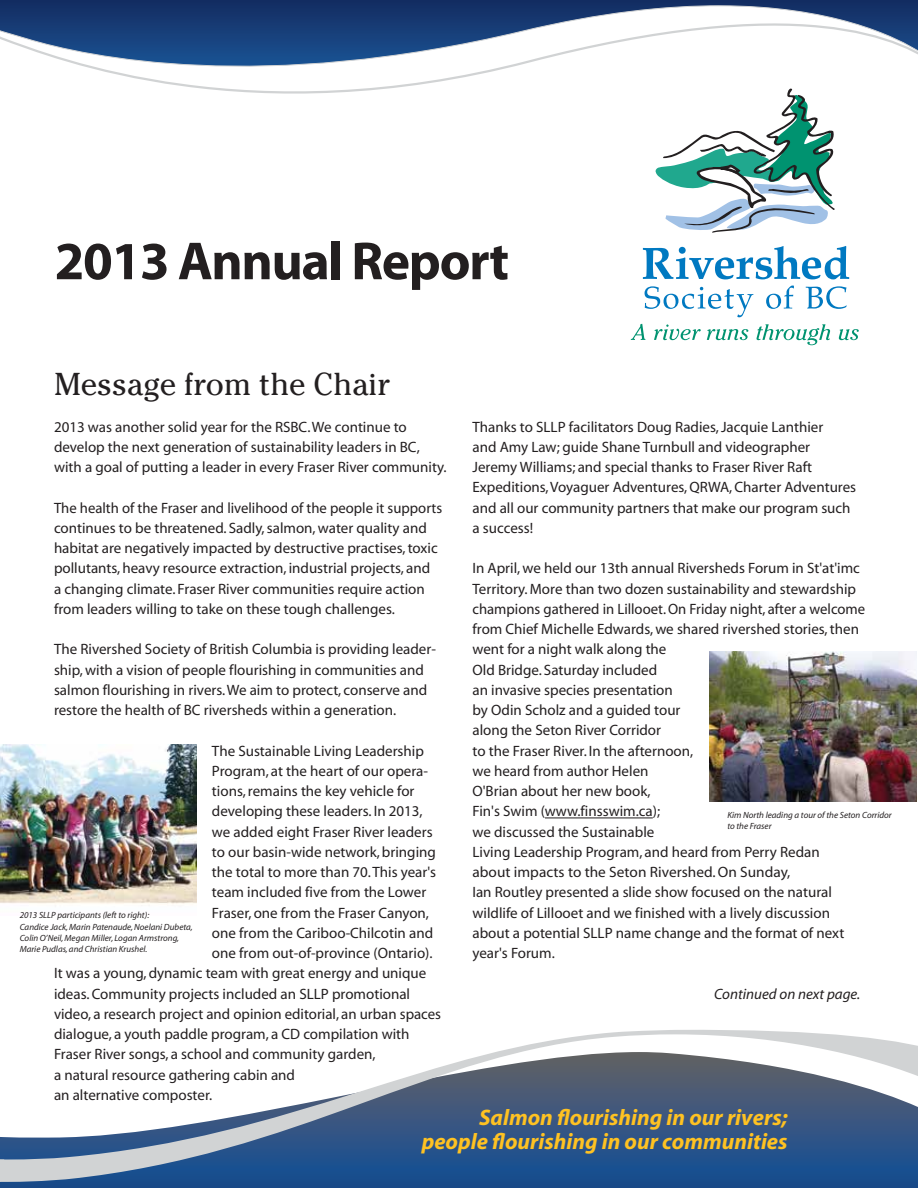
<style>
.page{position:relative;width:918px;height:1188px;background:#fff}
.page>*{position:absolute;margin:0;border:0;box-sizing:border-box;transform-origin:0 0}
.t1{font:700 54px "Myriad";letter-spacing:-.025em;color:#231f20}
.t2{font:31.5px "Cheltenham";color:#231f20}
.t3{font:italic 700 22.5px/24px "Myriad";color:#ffc222;text-align:right}
.t4{font:15px/20.2px "Myriad";color:#231f20}
.t5{font:italic 15px "Myriad";color:#231f20}
.t6{font:italic 9px/11.2px "Myriad";color:#231f20}
</style>
<div class="page">
<div style="left:0;top:1182px;width:918px;height:6px;background:#184987"></div>
<svg style="left:0;top:1030px;width:918px;height:152px"></svg>
<svg style="left:655px;top:134px;width:180px;height:99px"></svg>
<svg style="left:643px;top:246px;width:206px;height:33px"></svg>
<svg style="left:645px;top:286px;width:108px;height:31px"></svg>
<svg style="left:766px;top:286px;width:28px;height:23px"></svg>
<svg style="left:806px;top:286px;width:41px;height:23px"></svg>
<svg style="left:631px;top:324px;width:14px;height:16px"></svg>
<svg style="left:654px;top:324px;width:47px;height:16px"></svg>
<svg style="left:707px;top:329px;width:41px;height:11px"></svg>
<svg style="left:757px;top:324px;width:73px;height:21px"></svg>
<svg style="left:839px;top:329px;width:20px;height:11px"></svg>
<hr style="left:545px;top:818px;width:108px;height:1px;background:#231f20">
<svg style="left:0;top:0;width:918px;height:134px"></svg>
<img style="left:0;top:744px;width:197px;height:160px">
<img style="left:709px;top:652px;width:207px;height:149px">
<h1 class="t1" style="left:55px;top:233px;width:456px">2013 Annual Report</h1>
<h2 class="t2" style="left:54px;top:366px;width:338px">Message from the Chair</h2>
<p class="t4" style="left:54px;top:417px;width:394px">2013 was another solid year for the RSBC. We continue to develop the next generation of sustainability leaders in BC, with a goal of putting a leader in every Fraser River community.</p>
<p class="t4" style="left:54px;top:498px;width:390px">The health of the Fraser and livelihood of the people it supports continues to be threatened. Sadly, salmon, water quality and habitat are negatively impacted by destructive practises, toxic pollutants, heavy resource extraction, industrial projects, and<br>a changing climate. Fraser River communities require action from leaders willing to take on these tough challenges.</p>
<p class="t4" style="left:54px;top:640px;width:384px">The Rivershed Society of British Columbia is providing leader&shy;ship, with a vision of people flourishing in communities and salmon flourishing in rivers. We aim to protect, conserve and restore the health of BC riversheds within a generation.</p>
<p class="t4" style="left:212px;top:741px;width:213px">The Sustainable Living Leadership</p>
<p class="t4" style="left:212px;top:761px;width:218px">Program, at the heart of our opera-</p>
<p class="t4" style="left:212px;top:782px;width:204px">tions, remains the key vehicle for</p>
<p class="t4" style="left:212px;top:802px;width:212px">developing these leaders. In 2013,</p>
<p class="t4" style="left:212px;top:822px;width:222px">we added eight Fraser River leaders</p>
<p class="t4" style="left:212px;top:842px;width:225px">to our basin-wide network, bringing</p>
<p class="t4" style="left:212px;top:863px;width:226px">the total to more than 70. This year's</p>
<p class="t4" style="left:212px;top:883px;width:216px">team included five from the Lower</p>
<p class="t4" style="left:212px;top:903px;width:219px">Fraser, one from the Fraser Canyon,</p>
<p class="t4" style="left:212px;top:923px;width:223px">one from the Cariboo-Chilcotin and</p>
<p class="t4" style="left:212px;top:944px;width:222px">one from out-of-province (Ontario).</p>
<p class="t4" style="left:54px;top:964px;width:374px">It was a young, dynamic team with great energy and unique</p>
<p class="t4" style="left:54px;top:984px;width:358px">ideas. Community projects included an SLLP promotional</p>
<p class="t4" style="left:54px;top:1004px;width:389px">video, a research project and opinion editorial, an urban spaces</p>
<p class="t4" style="left:54px;top:1025px;width:357px">dialogue, a youth paddle program, a CD compilation with</p>
<p class="t4" style="left:54px;top:1045px;width:323px">Fraser River songs, a school and community garden,</p>
<p class="t4" style="left:54px;top:1065px;width:243px">a natural resource gathering cabin and</p>
<p class="t4" style="left:54px;top:1085px;width:160px">an alternative composter.</p>
<p class="t6" style="left:20px;top:910px;width:175px">2013 SLLP participants (left to right):<br>Candice Jack, Marin Patenaude, Noelani Dubeta, Colin O’Neil, Megan Miller, Logan Armstrong, Marie Pudlas, and Christian Krushel.</p>
<p class="t4" style="left:472px;top:417px;width:385px">Thanks to SLLP facilitators Doug Radies, Jacquie Lanthier<br>and Amy Law; guide Shane Turnbull and videographer Jeremy Williams; and special thanks to Fraser River Raft Expeditions, Voyaguer Adventures, QRWA, Charter Adventures and all our community partners that make our program such a success!</p>
<p class="t4" style="left:472px;top:559px;width:394px">In April, we held our 13th annual Riversheds Forum in St'at'imc Territory. More than two dozen sustainability and stewardship champions gathered in Lillooet. On Friday night, after a welcome from Chief Michelle Edwards, we shared rivershed stories, then went for a night walk along the<br>Old Bridge. Saturday included<br>an invasive species presentation<br>by Odin Scholz and a guided tour<br>along the Seton River Corridor<br>to the Fraser River. In the afternoon,<br>we heard from author Helen<br>O'Brian about her new book,<br>Fin's Swim (www.finsswim.ca);<br>we discussed the Sustainable<br>Living Leadership Program, and heard from Perry Redan<br>about impacts to the Seton Rivershed. On Sunday,<br>Ian Routley presented a slide show focused on the natural wildlife of Lillooet and we finished with a lively discussion about a potential SLLP name change and the format of next year's Forum.</p>
<p class="t5" style="left:714px;top:986px;width:148px">Continued on next page.</p>
<p class="t6" style="left:727px;top:810px;width:166px">Kim North leading a tour of the Seton Corridor to the Fraser</p>
<h3 class="t3" style="left:422px;top:1106px;width:367px">Salmon flourishing in our rivers; people flourishing in our communities</h3>
</div>
